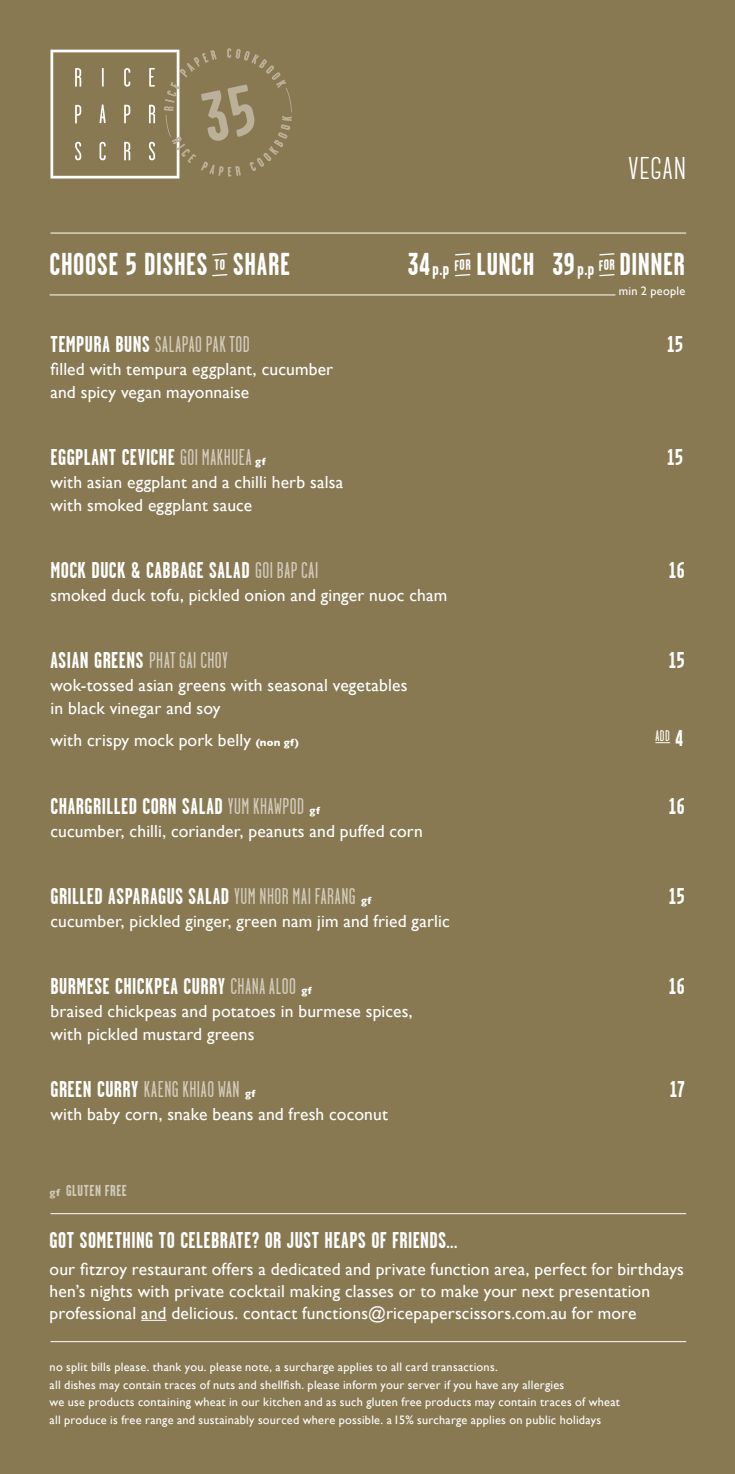
<style>
.page{position:relative;width:735px;height:1474px;background:#fff}
.page>*{position:absolute;margin:0;border:0;box-sizing:border-box;transform-origin:0 0}
.t1{font:700 31.5px "Garage Gothic";letter-spacing:.02em;color:#fff}
.t2{font:700 31.5px "Canter";letter-spacing:.025em;color:#fff}
.t3{font:700 22.75px "Garage Gothic";letter-spacing:.025em;color:#fff}
.t4{font:22.75px "Garage Gothic";letter-spacing:.03em;color:#d3cbbb}
.t5{font:700 18.38px "Garage Gothic";color:#fff}
.t6{font:17.5px/22.8px "Gill Sans";letter-spacing:.01em;color:#fff}
.t7{font:700 15.75px "Garage Gothic";letter-spacing:.035em;color:#d3cbbb}
.t8{font:15.22px "Garage Gothic";color:#fff}
.t9{font:12.25px/17.5px "Gill Sans";letter-spacing:.02em;color:#fff}
.s1{font-size:18.38px}
.s2{font-weight:700;color:#fff}
.s3{font-weight:400;color:#d3cbbb}
.s4{font-family:"Gill Sans";font-size:10.5px}
.s5{font-weight:700;font-size:10.5px}
.s6{font-weight:700;font-size:22.75px}
.s7{font-family:"Gill Sans";font-weight:700;font-size:10.5px;color:#fff}
</style>
<div class="page">
<div style="left:0;top:0;width:734px;height:1473px;background:#887952"></div>
<svg style="left:655px;top:742px;width:14px;height:1px"></svg>
<hr style="left:50px;top:1213px;width:635px;height:1px;background:#fff">
<hr style="left:50px;top:1341px;width:635px;height:1px;background:#fff">
<hr style="left:50px;top:233px;width:635px;height:1px;background:#fff">
<hr style="left:50px;top:295px;width:565px;height:1px;background:#fff">
<svg style="left:141px;top:1319px;width:25px;height:1px"></svg>
<svg style="left:50px;top:48px;width:241px;height:130px"></svg>
<svg style="left:212px;top:253px;width:16px;height:24px"></svg>
<svg style="left:599px;top:253px;width:16px;height:24px"></svg>
<svg style="left:455px;top:253px;width:15px;height:24px"></svg>
<p class="t1" style="left:50px;top:247px;width:159px">CHOOSE 5 DISHES</p>
<p class="t1" style="left:233px;top:247px;width:58px">SHARE</p>
<p class="t2" style="left:627px;top:152px;width:59px">VEGAN</p>
<p class="t1" style="left:407px;top:247px;width:24px">34</p>
<p class="t1" style="left:552px;top:247px;width:134px">39<span class="s1">p.p</span> DINNER</p>
<p class="t1" style="left:476px;top:247px;width:59px">LUNCH</p>
<p class="t5" style="left:432px;top:259px;width:18px">p.p</p>
<p class="t9" style="left:618px;top:282px;width:68px">min 2 people</p>
<p class="t4" style="left:50px;top:332px;width:201px"><span class="s2">TEMPURA BUNS</span> SALAPAO PAK TOD</p>
<p class="t3" style="left:667px;top:332px;width:17px">15</p>
<p class="t6" style="left:50px;top:357px;width:284px">filled with tempura eggplant, cucumber and spicy vegan mayonnaise</p>
<p class="t3" style="left:50px;top:445px;width:216px">EGGPLANT CEVICHE <span class="s3">GOI MAKHUEA</span> <span class="s4">gf</span></p>
<p class="t3" style="left:667px;top:445px;width:17px">15</p>
<p class="t6" style="left:50px;top:470px;width:294px">with asian eggplant and a chilli herb salsa with smoked eggplant sauce</p>
<p class="t3" style="left:50px;top:558px;width:269px">MOCK DUCK &amp; CABBAGE SALAD <span class="s3">GOI BAP CAI</span></p>
<p class="t3" style="left:669px;top:558px;width:17px">16</p>
<p class="t6" style="left:50px;top:583px;width:398px">smoked duck tofu, pickled onion and ginger nuoc cham</p>
<p class="t3" style="left:50px;top:648px;width:178px">ASIAN GREENS <span class="s3">PHAT GAI CHOY</span></p>
<p class="t3" style="left:669px;top:648px;width:17px">15</p>
<p class="t6" style="left:50px;top:673px;width:358px">wok-tossed asian greens with seasonal vegetables in black vinegar and soy</p>
<p class="t6" style="left:50px;top:729px;width:250px">with crispy mock pork belly <span class="s5">(non gf)</span></p>
<p class="t8" style="left:655px;top:728px;width:29px">ADD <span class="s6">4</span></p>
<p class="t3" style="left:50px;top:793px;width:271px">CHARGRILLED CORN SALAD <span class="s3">YUM KHAWPOD</span> <span class="s4">gf</span></p>
<p class="t3" style="left:669px;top:793px;width:17px">16</p>
<p class="t6" style="left:50px;top:819px;width:374px">cucumber, chilli, coriander, peanuts and puffed corn</p>
<p class="t3" style="left:50px;top:884px;width:322px">GRILLED ASPARAGUS SALAD <span class="s3">YUM NHOR MAI FARANG</span> <span class="s4">gf</span></p>
<p class="t3" style="left:669px;top:884px;width:17px">15</p>
<p class="t6" style="left:50px;top:909px;width:400px">cucumber, pickled ginger, green nam jim and fried garlic</p>
<p class="t3" style="left:50px;top:974px;width:263px">BURMESE CHICKPEA CURRY <span class="s3">CHANA ALOO</span> <span class="s4">gf</span></p>
<p class="t3" style="left:669px;top:974px;width:17px">16</p>
<p class="t6" style="left:50px;top:999px;width:363px">braised chickpeas and potatoes in burmese spices, with pickled mustard greens</p>
<p class="t4" style="left:50px;top:1077px;width:206px"><span class="s2">GREEN CURRY</span> KAENG KHIAO WAN <span class="s7">gf</span></p>
<p class="t3" style="left:669px;top:1077px;width:16px">17</p>
<p class="t6" style="left:50px;top:1102px;width:338px">with baby corn, snake beans and fresh coconut</p>
<p class="t7" style="left:50px;top:1182px;width:78px"><span class="s4">gf</span> GLUTEN FREE</p>
<p class="t3" style="left:50px;top:1228px;width:409px">GOT SOMETHING TO CELEBRATE? OR JUST HEAPS OF FRIENDS…</p>
<p class="t6" style="left:50px;top:1258px;width:635px;line-height:21.9px">our fitzroy restaurant offers a dedicated and private function area, perfect for birthdays hen’s nights with private cocktail making classes or to make your next presentation professional and delicious. contact functions@ricepaperscissors.com.au for more</p>
<p class="t9" style="left:50px;top:1358px;width:571px">no split bills please. thank you. please note, a surcharge applies to all card transactions.<br>all dishes may contain traces of nuts and shellfish. please inform your server if you have any allergies<br>we use products containing wheat in our kitchen and as such gluten free products may contain traces of wheat all produce is free range and sustainably sourced where possible. a15% surcharge applies on public holidays</p>
</div>
